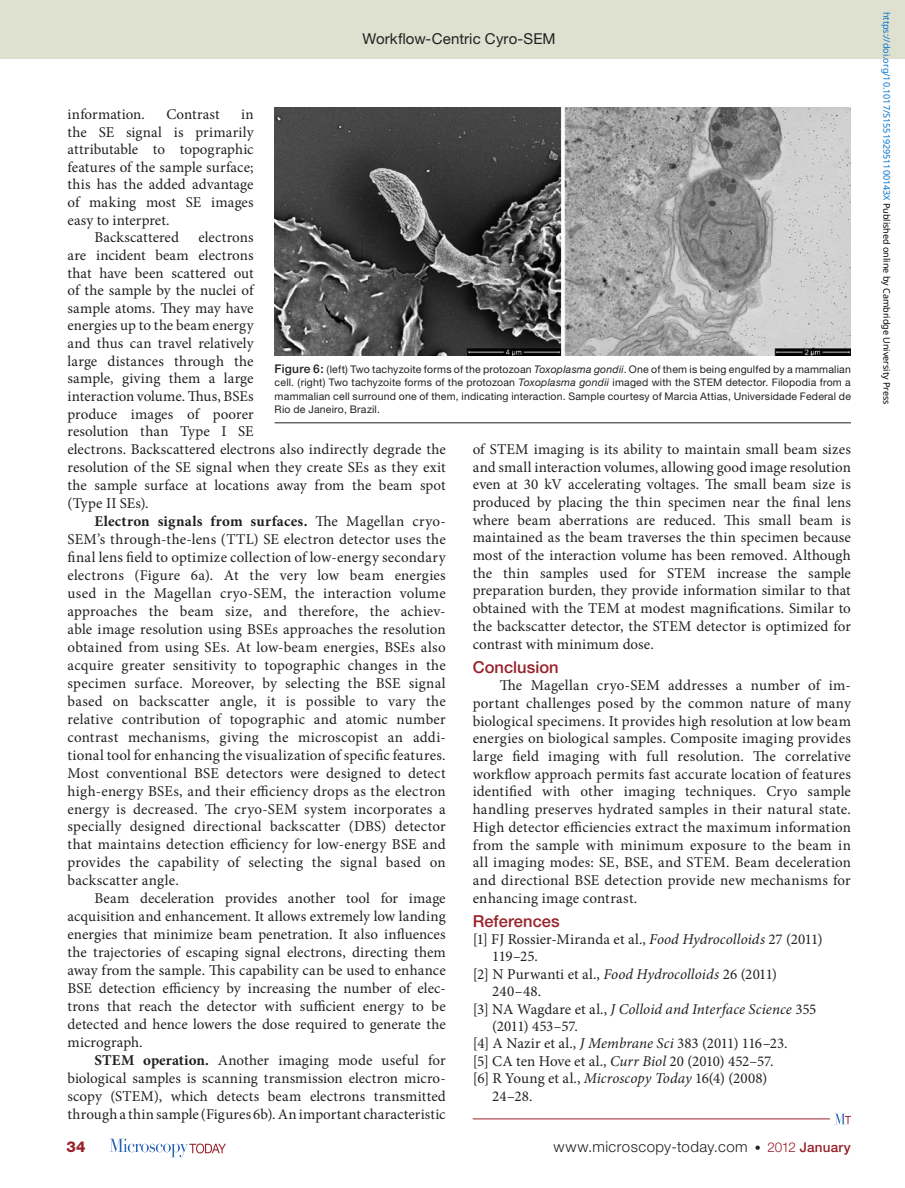
<style>
.page{position:relative;width:905px;height:1188px;background:#fff}
.page>*{position:absolute;margin:0;border:0;box-sizing:border-box;transform-origin:0 0}
.t1{font:500 16.5px "Helvetica Neue";letter-spacing:.005em;color:#98212a}
.t2{font:15px/17.7px "Minion Pro";letter-spacing:.005em;color:#231f20;text-align:justify}
.t3{font:italic 15px "Minion Pro";letter-spacing:.005em;color:#231f20}
.t4{font:300 15px "Helvetica Neue";letter-spacing:.03em;color:#231f20}
.t5{font:15px "Helvetica Neue";letter-spacing:.005em;color:#231f20}
.t6{font:15px "Minion Pro";letter-spacing:-.02em;color:#231f20}
.t7{font:800 15px "Helvetica Neue";color:#98212a}
.t8{font:10.5px/13.5px "Helvetica Neue";letter-spacing:.015em;color:#231f20;text-align:justify}
.t9{font:9px "Noto Sans";color:#0172cf}
.s1{font-weight:700}
.s2{font-weight:500;font-size:12px}
.s3{font-style:italic}
.s4{font-style:normal}
.s5{font-size:12px}
.s6{font-size:13.5px;color:#98212a}
.s7{font-weight:500;font-size:13.5px;color:#98212a}
.s8{color:#000}
</style>
<div class="page">
<svg style="left:110px;top:1139px;width:116px;height:18px"></svg>
<div style="left:0;top:0;width:904px;height:58px;background:#dfe1d0"></div>
<hr style="left:472px;top:1119px;width:358px;height:1px;background:#98212a">
<hr style="left:274px;top:422px;width:576px;height:1px;background:#231f20">
<img style="left:274px;top:108px;width:576px;height:247px">
<svg style="left:836px;top:1114px;width:14px;height:10px"></svg>
<p class="t5" style="left:362px;top:30px;width:195px">Workflow-Centric Cyro-SEM</p>
<p class="t2" style="left:68px;top:105px;width:79px">information.</p>
<p class="t2" style="left:166px;top:105px;width:55px">Contrast</p>
<p class="t2" style="left:241px;top:105px;width:14px">in</p>
<p class="t2" style="left:68px;top:123px;width:188px">the SE signal is primarily</p>
<p class="t2" style="left:68px;top:141px;width:188px">attributable to topographic</p>
<p class="t2" style="left:68px;top:158px;width:187px">features of the sample surface;</p>
<p class="t2" style="left:68px;top:176px;width:187px">this has the added advantage</p>
<p class="t2" style="left:68px;top:193px;width:187px">of making most SE images</p>
<p class="t2" style="left:68px;top:211px;width:104px">easy to interpret.</p>
<p class="t2" style="left:94px;top:229px;width:86px">Backscattered</p>
<p class="t2" style="left:68px;top:229px;width:379px;text-align:left;text-indent:131px">electrons<br>are incident beam electrons<br>that have been scattered out<br>of the sample by the nuclei of<br>sample atoms. They may have<br>energies up to the beam energy<br>and thus can travel relatively<br>large distances through the<br>sample, giving them a large<br>interaction volume. Thus, BSEs<br>produce images of poorer<br>resolution than Type I SE<br>electrons. Backscattered electrons also indirectly degrade the resolution of the SE signal when they create SEs as they exit the sample surface at locations away from the beam spot (Type II SEs).</p>
<p class="t2" style="left:67px;top:512px;width:380px;text-indent:27px"><span class="s1">Electron signals from surfaces.</span> The Magellan cryo-SEM’s through-the-lens (TTL) SE electron detector uses the final lens field to optimize collection of low-energy secondary electrons (Figure 6a). At the very low beam energies used in the Magellan cryo-SEM, the interaction volume approaches the beam size, and therefore, the achiev&shy;able image resolution using BSEs approaches the resolution obtained from using SEs. At low-beam energies, BSEs also acquire greater sensitivity to topographic changes in the specimen surface. Moreover, by selecting the BSE signal based on backscatter angle, it is possible to vary the relative contribution of topographic and atomic number contrast mechanisms, giving the microscopist an addi&shy;tional tool for enhancing the visualization of specific features.<br>Most conventional BSE detectors were designed to detect high-energy BSEs, and their efficiency drops as the electron energy is decreased. The cryo-SEM system incorporates a specially designed directional backscatter (DBS) detector that maintains detection efficiency for low-energy BSE and provides the capability of selecting the signal based on backscatter angle.</p>
<p class="t2" style="left:67px;top:890px;width:380px;text-indent:27px">Beam deceleration provides another tool for image acquisition and enhancement. It allows extremely low landing energies that minimize beam penetration. It also influences the trajectories of escaping signal electrons, directing them away from the sample. This capability can be used to enhance BSE detection efficiency by increasing the number of elec&shy;trons that reach the detector with sufficient energy to be detected and hence lowers the dose required to generate the micrograph.</p>
<p class="t2" style="left:67px;top:1051px;width:380px;text-indent:27px"><span class="s1">STEM operation.</span> Another imaging mode useful for biological samples is scanning transmission electron micro&shy;scopy (STEM), which detects beam electrons transmitted through a thin sample (Figures 6b). An important characteristic</p>
<p class="t8" style="left:274px;top:362px;width:578px"><span class="s2">Figure 6:</span> (left) Two tachyzoite forms of the protozoan <span class="s3">Toxoplasma gondii</span>. One of them is being engulfed by a mammalian cell. (right) Two tachyzoite forms of the protozoan <span class="s3">Toxoplasma gondii</span> imaged with the STEM detector. Filopodia from a mammalian cell surround one of them, indicating interaction. Sample courtesy of Marcia Attias, Universidade Federal de Rio de Janeiro, Brazil.</p>
<p class="t2" style="left:472px;top:440px;width:380px">of STEM imaging is its ability to maintain small beam sizes and small interaction volumes, allowing good image resolution even at 30 kV accelerating voltages. The small beam size is produced by placing the thin specimen near the final lens where beam aberrations are reduced. This small beam is maintained as the beam traverses the thin specimen because most of the interaction volume has been removed. Although the thin samples used for STEM increase the sample preparation burden, they provide information similar to that obtained with the TEM at modest magnifications. Similar to the backscatter detector, the STEM detector is optimized for contrast with minimum dose.</p>
<p class="t1" style="left:472px;top:657px;width:87px">Conclusion</p>
<p class="t2" style="left:472px;top:677px;width:380px;text-indent:27px">The Magellan cryo-SEM addresses a number of im&shy;portant challenges posed by the common nature of many biological specimens. It provides high resolution at low beam energies on biological samples. Composite imaging provides large field imaging with full resolution. The correlative workflow approach permits fast accurate location of features identified with other imaging techniques. Cryo sample handling preserves hydrated samples in their natural state.<br>High detector efficiencies extract the maximum information from the sample with minimum exposure to the beam in all imaging modes: SE, BSE, and STEM. Beam deceleration and directional BSE detection provide new mechanisms for enhancing image contrast.</p>
<p class="t1" style="left:472px;top:911px;width:89px">References</p>
<p class="t2" style="left:472px;top:931px;width:351px">[1] FJ Rossier-Miranda et al., <span class="s3">Food Hydrocolloids</span> 27 (2011)</p>
<p class="t2" style="left:492px;top:948px;width:47px">119–25.</p>
<p class="t2" style="left:472px;top:965px;width:306px">[2] N Purwanti et al., <span class="s3">Food Hydrocolloids</span> 26 (2011)</p>
<p class="t2" style="left:492px;top:983px;width:50px">240–48.</p>
<p class="t3" style="left:472px;top:999px;width:345px"><span class="s4">[3] NA Wagdare et al.,</span> J Colloid and Interface Science <span class="s4">355</span></p>
<p class="t6" style="left:492px;top:1016px;width:87px">(2011) 453–57.</p>
<p class="t2" style="left:472px;top:1035px;width:316px">[4] A Nazir et al., <span class="s3">J Membrane Sci</span> 383 (2011) 116–23.</p>
<p class="t2" style="left:472px;top:1052px;width:302px">[5] CA ten Hove et al., <span class="s3">Curr Biol</span> 20 (2010) 452–57.</p>
<p class="t2" style="left:472px;top:1070px;width:296px">[6] R Young et al., <span class="s3">Microscopy Today</span> 16(4) (2008)</p>
<p class="t2" style="left:492px;top:1087px;width:42px">24–28.</p>
<p class="t7" style="left:66px;top:1138px;width:21px">34</p>
<p class="t4" style="left:553px;top:1138px;width:299px">www.microscopy-today.com <span class="s5">•</span> <span class="s6">2012</span> <span class="s7">January</span></p>
<p class="t9" style="left:893px;top:12px;width:395px;rotate:90deg">https://doi.org/10.1017/S155192951100143X <span class="s8">Published online by Cambridge University Press</span></p>
</div>
